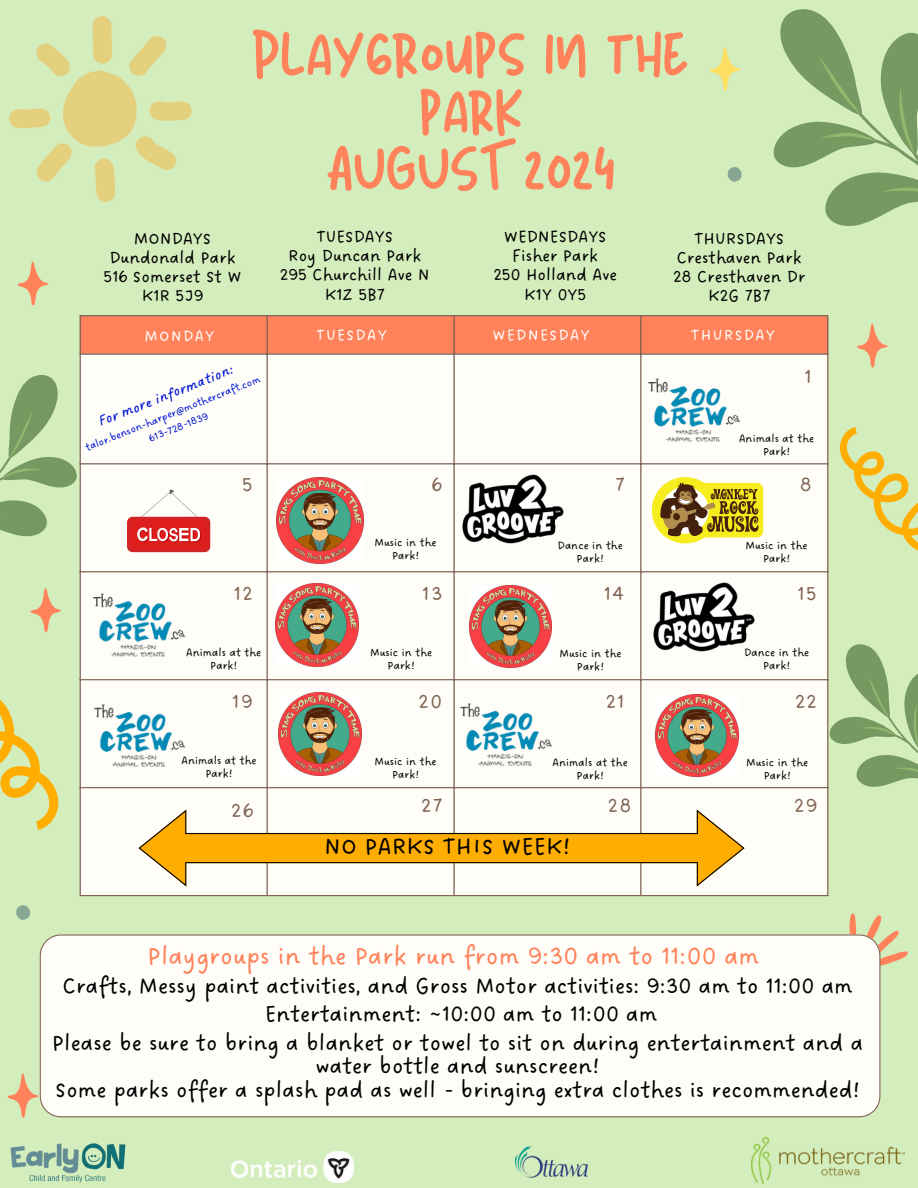
<style>
.page{position:relative;width:918px;height:1188px;background:#d4edbd}
.page>*{position:absolute;margin:0;border:0;box-sizing:border-box;transform-origin:0 0}
.t1{font:58.2px/57.2px "New Sun Yandi Designs";letter-spacing:.04em;color:#ff825a;text-align:center}
.t2{font:27px "DO Sans Regular";color:#ff825a}
.t3{font:25.5px "DO Sans Regular";color:#000}
.t4{font:24px/23.7px "DO Sans Regular";color:#000;text-align:center}
.t5{font:21.6px "DO Sans Regular";letter-spacing:.075em;color:#806453}
.t6{font:18.15px/19px "DO Sans Regular";color:#000;text-align:center}
.t7{font:16.8px "DO Sans Regular";letter-spacing:.075em;color:#fff}
.t8{font:15.6px "DO Sans Slanted";color:#0015d4}
.t9{font:12px/13px "DO Sans Regular";color:#000;text-align:center}
.t10{font:11.4px "DO Sans Regular";color:#0015d4}
</style>
<div class="page">
<div style="left:81px;top:316px;width:746px;height:37px;background:#ff825a"></div>
<div style="left:81px;top:355px;width:746px;height:540px;background:#fffdf8"></div>
<hr style="left:80px;top:316px;width:1px;height:579px;background:#806453">
<hr style="left:267px;top:316px;width:1px;height:579px;background:#806453">
<hr style="left:453px;top:316px;width:2px;height:579px;background:#806453">
<hr style="left:640px;top:316px;width:1px;height:579px;background:#806453">
<hr style="left:827px;top:316px;width:1px;height:579px;background:#806453">
<hr style="left:80px;top:315px;width:748px;height:1px;background:#806453">
<hr style="left:80px;top:353px;width:748px;height:2px;background:#806453">
<hr style="left:80px;top:463px;width:748px;height:1px;background:#806453">
<hr style="left:80px;top:571px;width:748px;height:1px;background:#806453">
<hr style="left:80px;top:679px;width:748px;height:1px;background:#806453">
<hr style="left:80px;top:787px;width:748px;height:1px;background:#806453">
<hr style="left:80px;top:895px;width:748px;height:1px;background:#806453">
<svg style="left:773px;top:9px;width:145px;height:217px"></svg>
<svg style="left:7px;top:1072px;width:33px;height:46px"></svg>
<svg style="left:709px;top:47px;width:31px;height:45px"></svg>
<svg style="left:16px;top:905px;width:14px;height:15px"></svg>
<svg style="left:728px;top:167px;width:13px;height:15px"></svg>
<img style="left:278px;top:693px;width:84px;height:83px">
<img style="left:276px;top:583px;width:83px;height:83px">
<img style="left:277px;top:477px;width:86px;height:87px">
<img style="left:461px;top:473px;width:104px;height:71px">
<svg style="left:652px;top:477px;width:111px;height:66px;background:#c0af4a"></svg>
<svg style="left:127px;top:489px;width:83px;height:63px;background:#eb908e"></svg>
<img style="left:656px;top:695px;width:82px;height:82px">
<svg style="left:849px;top:913px;width:59px;height:65px"></svg>
<div style="left:40px;top:934px;width:840px;height:183px;background:#fffdf8"></div>
<img style="left:10px;top:1143px;width:116px;height:40px">
<img style="left:751px;top:1137px;width:153px;height:46px">
<img style="left:232px;top:1152px;width:121px;height:30px">
<img style="left:516px;top:1145px;width:72px;height:33px">
<svg style="left:0;top:371px;width:88px;height:470px"></svg>
<svg style="left:17px;top:261px;width:31px;height:45px"></svg>
<img style="left:10px;top:16px;width:182px;height:186px">
<svg style="left:828px;top:641px;width:90px;height:189px"></svg>
<svg style="left:857px;top:323px;width:31px;height:45px"></svg>
<svg style="left:818px;top:418px;width:100px;height:162px"></svg>
<img style="left:652px;top:582px;width:104px;height:71px">
<img style="left:90px;top:577px;width:97px;height:96px">
<img style="left:90px;top:687px;width:97px;height:97px">
<img style="left:456px;top:686px;width:97px;height:97px">
<img style="left:644px;top:362px;width:97px;height:96px">
<img style="left:469px;top:585px;width:82px;height:82px">
<svg style="left:138px;top:810px;width:607px;height:76px;background:#f6d58f"></svg>
<p class="t1" style="left:255px;top:30px;width:434px">PLAYGROUPS IN THE<br>PARK<br>AUGUST 2024</p>
<p class="t6" style="left:104px;top:230px;width:140px">MONDAYS<br>Dundonald Park<br>516 Somerset St W<br>K1R 5J9</p>
<p class="t6" style="left:280px;top:228px;width:151px">TUESDAYS<br>Roy Duncan Park<br>295 Churchill Ave N<br>K1Z 5B7</p>
<p class="t6" style="left:493px;top:228px;width:125px">WEDNESDAYS<br>Fisher Park<br>250 Holland Ave<br>K1Y 0Y5</p>
<p class="t6" style="left:673px;top:230px;width:134px">THURSDAYS<br>Cresthaven Park<br>28 Cresthaven Dr<br>K2G 7B7</p>
<p class="t7" style="left:144px;top:327px;width:71px">MONDAY</p>
<p class="t7" style="left:316px;top:325px;width:72px">TUESDAY</p>
<p class="t7" style="left:492px;top:325px;width:99px">WEDNESDAY</p>
<p class="t7" style="left:691px;top:325px;width:86px">THURSDAY</p>
<p class="t8" style="left:96px;top:414px;width:146px;rotate:-22deg">For more information:</p>
<p class="t10" style="left:84px;top:442px;width:189px;rotate:-22deg">talor.benson-harper@mothercraft.com</p>
<h2 class="t10" style="left:147px;top:433px;width:65px;rotate:-22deg">613-728-1839</h2>
<p class="t5" style="left:805px;top:364px;width:9px">1</p>
<p class="t9" style="left:739px;top:433px;width:77px">Animals at the<br>Park!</p>
<p class="t5" style="left:242px;top:472px;width:12px">5</p>
<p class="t5" style="left:431px;top:472px;width:12px">6</p>
<p class="t5" style="left:615px;top:472px;width:11px">7</p>
<p class="t5" style="left:800px;top:472px;width:13px">8</p>
<p class="t9" style="left:374px;top:537px;width:64px">Music in the<br>Park!</p>
<p class="t9" style="left:558px;top:539px;width:67px">Dance in the<br>Park!</p>
<p class="t9" style="left:746px;top:539px;width:64px">Music in the<br>Park!</p>
<p class="t5" style="left:234px;top:581px;width:20px">12</p>
<p class="t5" style="left:422px;top:581px;width:21px">13</p>
<p class="t5" style="left:604px;top:581px;width:22px">14</p>
<p class="t5" style="left:797px;top:581px;width:21px">15</p>
<p class="t9" style="left:186px;top:646px;width:77px">Animals at the<br>Park!</p>
<p class="t9" style="left:370px;top:646px;width:64px">Music in the<br>Park!</p>
<p class="t9" style="left:559px;top:647px;width:64px">Music in the<br>Park!</p>
<p class="t9" style="left:744px;top:646px;width:67px">Dance in the<br>Park!</p>
<p class="t5" style="left:232px;top:689px;width:22px">19</p>
<p class="t5" style="left:419px;top:689px;width:25px">20</p>
<p class="t5" style="left:606px;top:689px;width:20px">21</p>
<p class="t5" style="left:795px;top:689px;width:23px">22</p>
<p class="t9" style="left:181px;top:755px;width:77px">Animals at the<br>Park!</p>
<p class="t9" style="left:374px;top:756px;width:64px">Music in the<br>Park!</p>
<p class="t9" style="left:553px;top:757px;width:77px">Animals at the<br>Park!</p>
<p class="t9" style="left:746px;top:757px;width:64px">Music in the<br>Park!</p>
<p class="t5" style="left:231px;top:798px;width:24px">26</p>
<p class="t5" style="left:421px;top:793px;width:23px">27</p>
<p class="t5" style="left:608px;top:793px;width:25px">28</p>
<p class="t5" style="left:794px;top:793px;width:25px">29</p>
<p class="t3" style="left:324px;top:832px;width:247px">NO PARKS THIS WEEK!</p>
<p class="t2" style="left:147px;top:940px;width:614px">Playgroups in the Park run from 9:30 am to 11:00 am</p>
<p class="t4" style="left:62px;top:975px;width:792px">Crafts, Messy paint activities, and Gross Motor activities: 9:30 am to 11:00 am</p>
<p class="t4" style="left:265px;top:1003px;width:394px">Entertainment: ~10:00 am to 11:00 am</p>
<p class="t4" style="left:52px;top:1032px;width:813px">Please be sure to bring a blanket or towel to sit on during entertainment and a water bottle and sunscreen!<br>Some parks offer a splash pad as well - bringing extra clothes is recommended!</p>
</div>
